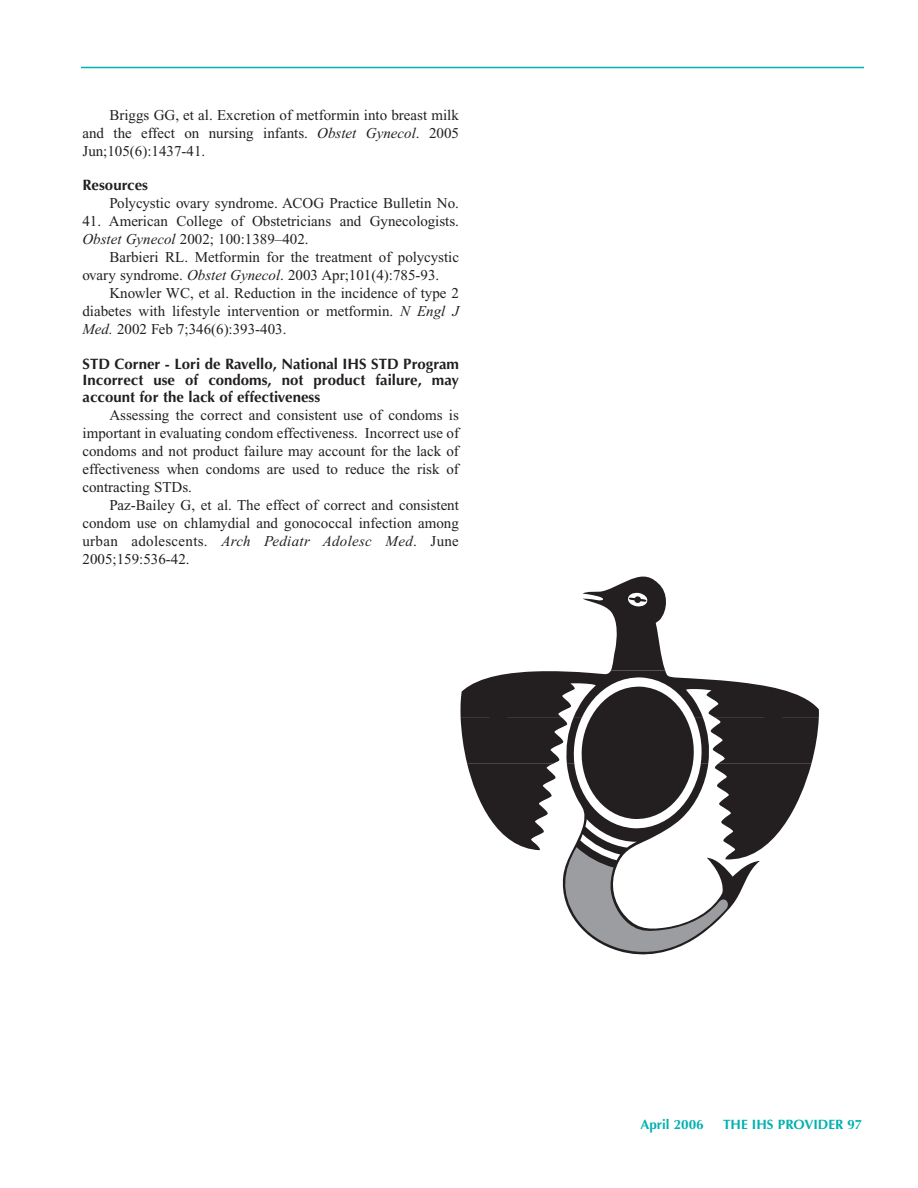
<style>
.page{position:relative;width:918px;height:1188px;background:#fff}
.page>*{position:absolute;margin:0;border:0;box-sizing:border-box;transform-origin:0 0}
.t1{font:15px/18px "Times New Roman";color:#231f20;text-align:justify}
.t2{font:700 15px/16.5px "Optima";color:#231f20;text-align:justify}
.t3{font:15px "Times New Roman";letter-spacing:.02em;color:#231f20}
.t4{font:700 13.5px "Optima";color:#00b1b0}
.s1{font-style:italic}
.s2{font-family:"Optima";font-weight:700}
</style>
<div class="page">
<hr style="left:81px;top:67px;width:783px;height:1px;background:#00b1b0">
<svg style="left:460px;top:576px;width:359px;height:379px"></svg>
<p class="t1" style="left:82px;top:107px;width:378px;text-indent:27px">Briggs GG, et al. Excretion of metformin into breast milk and the effect on nursing infants. <span class="s1">Obstet Gynecol</span>. 2005<br>Jun;105(6):1437-41.</p>
<p class="t1" style="left:110px;top:178px;width:351px;text-indent:-27px"><span class="s2">Resources<br></span>Polycystic ovary syndrome. ACOG Practice Bulletin No.</p>
<p class="t1" style="left:82px;top:214px;width:378px">41. American College of Obstetricians and Gynecologists.</p>
<p class="t1" style="left:82px;top:232px;width:228px"><span class="s1">Obstet Gynecol</span> 2002; 100:1389–402.</p>
<p class="t1" style="left:110px;top:250px;width:351px">Barbieri RL. Metformin for the treatment of polycystic</p>
<p class="t1" style="left:83px;top:268px;width:358px">ovary syndrome. <span class="s1">Obstet Gynecol</span>. 2003 Apr;101(4):785-93.</p>
<p class="t1" style="left:110px;top:286px;width:351px">Knowler WC, et al. Reduction in the incidence of type 2</p>
<p class="t1" style="left:83px;top:304px;width:378px">diabetes with lifestyle intervention or metformin. <span class="s1">N Engl J</span></p>
<p class="t1" style="left:83px;top:322px;width:206px"><span class="s1">Med.</span> 2002 Feb 7;346(6):393-403.</p>
<p class="t2" style="left:83px;top:357px;width:378px">STD Corner - Lori de Ravello, National IHS STD Program Incorrect use of condoms, not product failure, may account for the lack of effectiveness</p>
<p class="t1" style="left:110px;top:407px;width:351px">Assessing the correct and consistent use of condoms is</p>
<p class="t1" style="left:83px;top:425px;width:378px">important in evaluating condom effectiveness. Incorrect use of</p>
<p class="t1" style="left:83px;top:443px;width:378px">condoms and not product failure may account for the lack of</p>
<p class="t1" style="left:83px;top:461px;width:378px">effectiveness when condoms are used to reduce the risk of</p>
<p class="t1" style="left:83px;top:479px;width:111px">contracting STDs.</p>
<p class="t1" style="left:110px;top:497px;width:351px">Paz-Bailey G, et al. The effect of correct and consistent</p>
<p class="t1" style="left:83px;top:515px;width:378px">condom use on chlamydial and gonococcal infection among</p>
<p class="t3" style="left:83px;top:536px;width:378px">urban adolescents. <span class="s1">Arch Pediatr Adolesc Med</span>. June</p>
<p class="t1" style="left:83px;top:551px;width:109px">2005;159:536-42.</p>
<p class="t4" style="left:640px;top:1119px;width:65px">April 2006</p>
<p class="t4" style="left:723px;top:1119px;width:141px">THE IHS PROVIDER 97</p>
</div>
